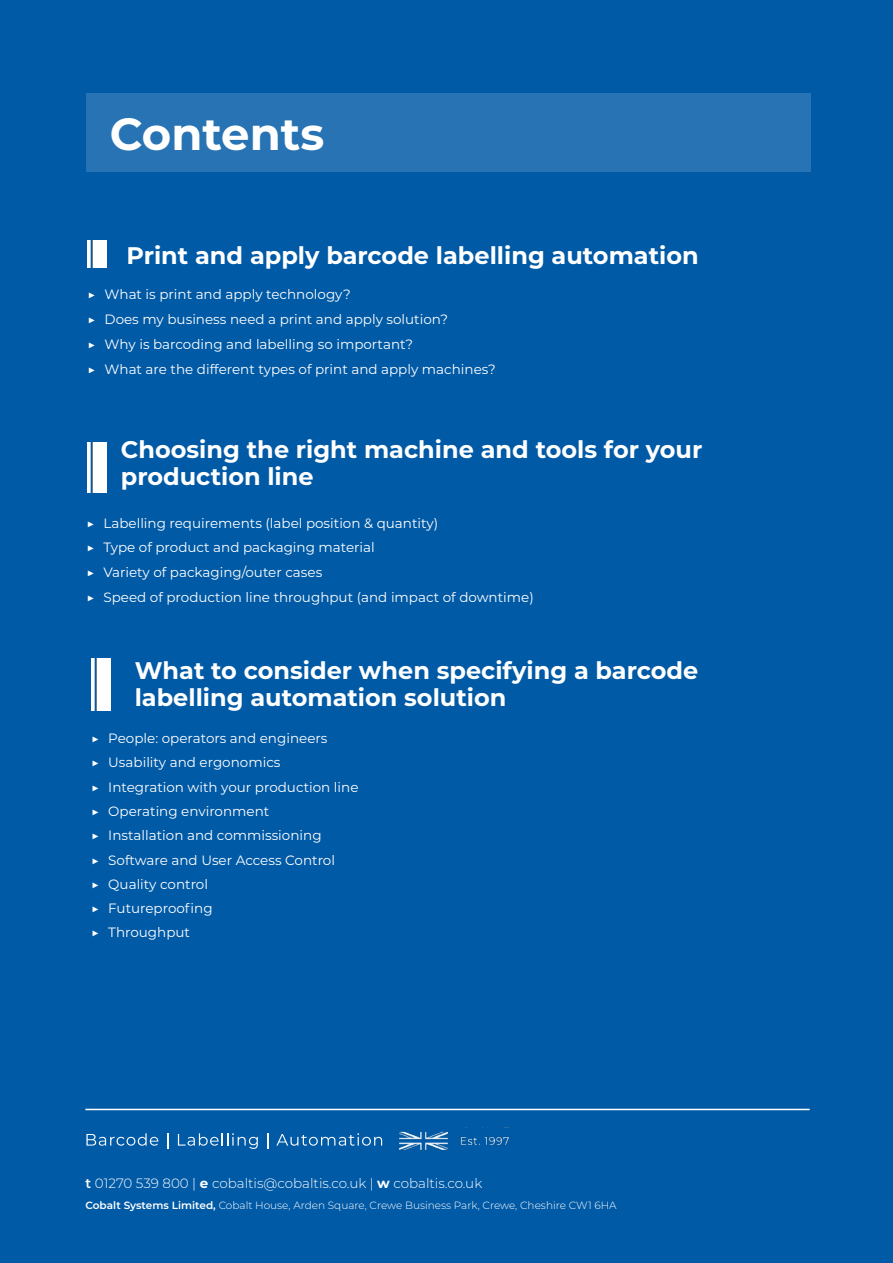
<style>
.page{position:relative;width:893px;height:1263px;background:#005aa6}
.page>*{position:absolute;margin:0;border:0;box-sizing:border-box;transform-origin:0 0}
.t1{font:700 45px "Montserrat";color:#fff}
.t2{font:700 24px/27px "Montserrat";color:#fff}
.t3{font:13.5px "Montserrat";color:#fff}
.t4{font:300 13.5px "Montserrat";color:#fff}
.t5{font:300 10.5px "Montserrat";color:#fff}
.s1{font-weight:600}
.s2{font-weight:700}
</style>
<div class="page">
<svg style="left:86px;top:1133px;width:72px;height:13px"></svg>
<svg style="left:167px;top:1133px;width:1px;height:16px"></svg>
<svg style="left:178px;top:1133px;width:80px;height:16px"></svg>
<svg style="left:267px;top:1133px;width:1px;height:16px"></svg>
<svg style="left:276px;top:1133px;width:106px;height:13px"></svg>
<img style="left:398px;top:1131px;width:50px;height:20px">
<img style="left:460px;top:1136px;width:50px;height:10px">
<img style="left:87px;top:240px;width:20px;height:28px">
<img style="left:87px;top:443px;width:20px;height:50px">
<img style="left:91px;top:659px;width:20px;height:51px">
<div style="left:86px;top:93px;width:725px;height:79px;background:#2873b3"></div>
<hr style="left:85px;top:1109px;width:725px;height:1px;background:#fff">
<h1 class="t1" style="left:110px;top:101px;width:216px">Contents</h1>
<h2 class="t2" style="left:126px;top:240px;width:574px">Print and apply barcode labelling automation</h2>
<p class="t3" style="left:88px;top:285px;width:265px">▶ What is print and apply technology?</p>
<p class="t3" style="left:88px;top:310px;width:362px">▶ Does my business need a print and apply solution?</p>
<p class="t3" style="left:88px;top:335px;width:327px">▶ Why is barcoding and labelling so important?</p>
<p class="t3" style="left:88px;top:360px;width:410px">▶ What are the different types of print and apply machines?</p>
<h2 class="t2" style="left:121px;top:435px;width:583px">Choosing the right machine and tools for your production line</h2>
<p class="t3" style="left:86px;top:514px;width:353px">▶ Labelling requirements (label position &amp; quantity)</p>
<p class="t3" style="left:86px;top:538px;width:290px">▶ Type of product and packaging material</p>
<p class="t3" style="left:86px;top:563px;width:237px">▶ Variety of packaging/outer cases</p>
<p class="t3" style="left:86px;top:588px;width:449px">▶ Speed of production line throughput (and impact of downtime)</p>
<h2 class="t2" style="left:135px;top:656px;width:565px">What to consider when specifying a barcode labelling automation solution</h2>
<p class="t3" style="left:91px;top:729px;width:238px">▶ People: operators and engineers</p>
<p class="t3" style="left:91px;top:753px;width:191px">▶ Usability and ergonomics</p>
<p class="t3" style="left:91px;top:778px;width:269px">▶ Integration with your production line</p>
<p class="t3" style="left:91px;top:801px;width:180px">▶ Operating environment</p>
<p class="t3" style="left:91px;top:825px;width:232px">▶ Installation and commissioning</p>
<p class="t3" style="left:91px;top:850px;width:245px">▶ Software and User Access Control</p>
<p class="t3" style="left:91px;top:899px;width:123px">▶ Futureproofing</p>
<p class="t3" style="left:91px;top:875px;width:118px">▶ Quality control</p>
<p class="t3" style="left:91px;top:923px;width:100px">▶ Throughput</p>
<p class="t4" style="left:85px;top:1174px;width:398px"><span class="s1">t</span> 01270 539 800 | <span class="s2">e</span> cobaltis@cobaltis.co.uk | <span class="s2">w</span> cobaltis.co.uk</p>
<p class="t5" style="left:85px;top:1198px;width:533px"><span class="s1">Cobalt Systems Limited,</span> Cobalt House, Arden Square, Crewe Business Park, Crewe, Cheshire CW1 6HA</p>
</div>
